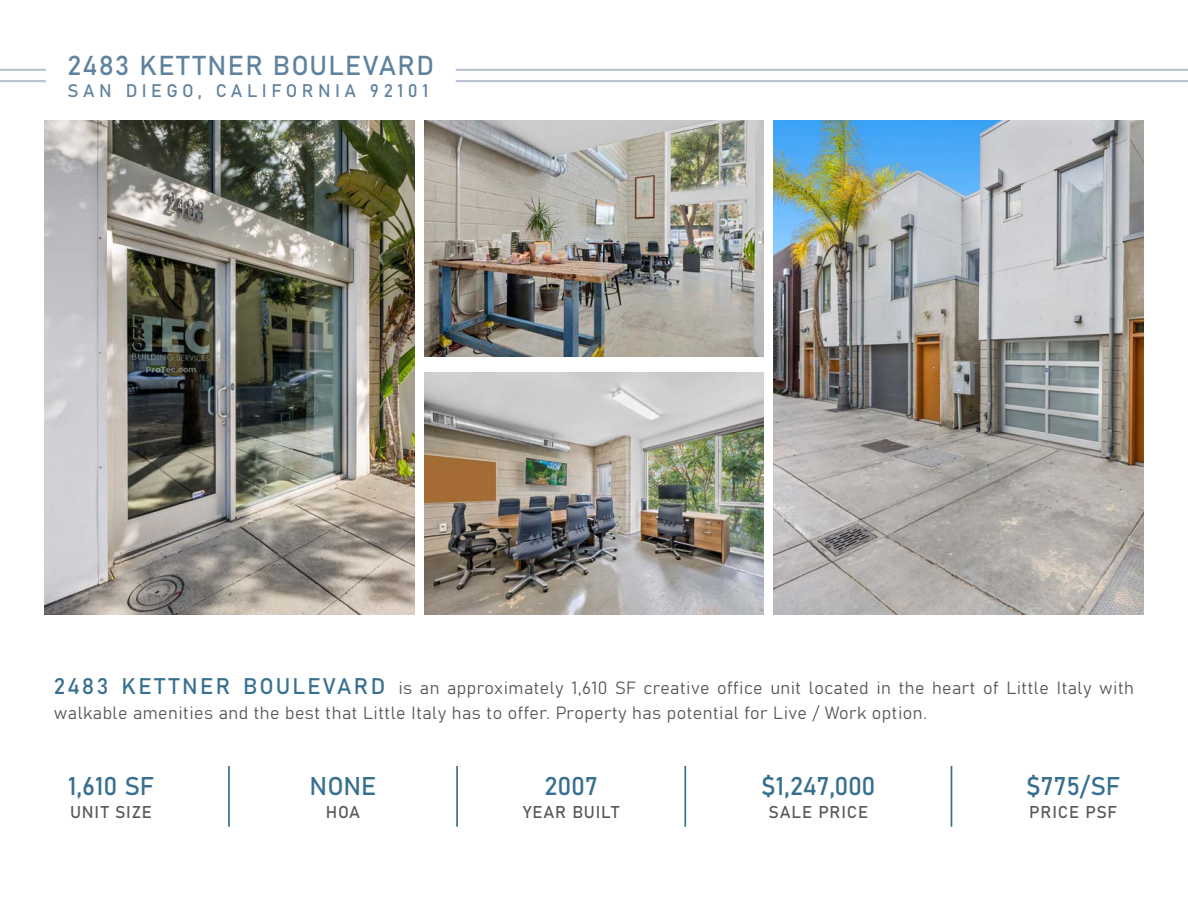
<style>
.page{position:relative;width:1188px;height:918px;background:#fff}
.page>*{position:absolute;margin:0;border:0;box-sizing:border-box;transform-origin:0 0}
.t1{font:27px "Bahnschrift";letter-spacing:.05em;color:#5f829f}
.t2{font:25.35px "Bahnschrift";color:#376f8f}
.t3{font:18px "Bahnschrift";letter-spacing:.25em;color:#5f829f}
.t4{font:17.55px/25.5px "Bahnschrift";letter-spacing:.025em;color:#57585a}
.t5{font:16.95px "Bahnschrift";letter-spacing:.05em;color:#57585a}
.s1{font-size:22.35px;color:#376f8f}
</style>
<div class="page">
<hr style="left:0;top:69px;width:46px;height:2px;background:#bac4d3">
<hr style="left:0;top:80px;width:46px;height:2px;background:#bac4d3">
<hr style="left:456px;top:69px;width:732px;height:2px;background:#bac4d3">
<hr style="left:456px;top:80px;width:732px;height:2px;background:#bac4d3">
<img style="left:773px;top:121px;width:371px;height:494px">
<img style="left:44px;top:121px;width:371px;height:494px">
<hr style="left:228px;top:766px;width:2px;height:61px;background:#376f8f">
<hr style="left:456px;top:766px;width:2px;height:61px;background:#376f8f">
<hr style="left:684px;top:766px;width:2px;height:61px;background:#376f8f">
<hr style="left:951px;top:766px;width:1px;height:61px;background:#376f8f">
<img style="left:425px;top:373px;width:339px;height:242px">
<img style="left:425px;top:121px;width:339px;height:235px">
<h1 class="t1" style="left:68px;top:45px;width:368px">2483 KETTNER BOULEVARD</h1>
<p class="t3" style="left:68px;top:77px;width:362px">SAN DIEGO, CALIFORNIA 92101</p>
<p class="t4" style="left:54px;top:674px;width:1082px"><span class="s1">2483 KETTNER BOULEVARD</span> is an approximately 1,610 SF creative office unit located in the heart of Little Italy with walkable amenities and the best that Little Italy has to offer. Property has potential for Live / Work option.</p>
<p class="t2" style="left:68px;top:766px;width:87px">1,610 SF</p>
<p class="t5" style="left:70px;top:799px;width:83px">UNIT SIZE</p>
<p class="t2" style="left:310px;top:766px;width:68px">NONE</p>
<p class="t5" style="left:326px;top:799px;width:36px">HOA</p>
<p class="t2" style="left:545px;top:766px;width:55px">2007</p>
<p class="t5" style="left:523px;top:799px;width:98px">YEAR BUILT</p>
<p class="t2" style="left:761px;top:766px;width:116px">$1,247,000</p>
<p class="t5" style="left:769px;top:799px;width:101px">SALE PRICE</p>
<p class="t2" style="left:1026px;top:766px;width:95px">$775/SF</p>
<p class="t5" style="left:1029px;top:799px;width:89px">PRICE PSF</p>
</div>
